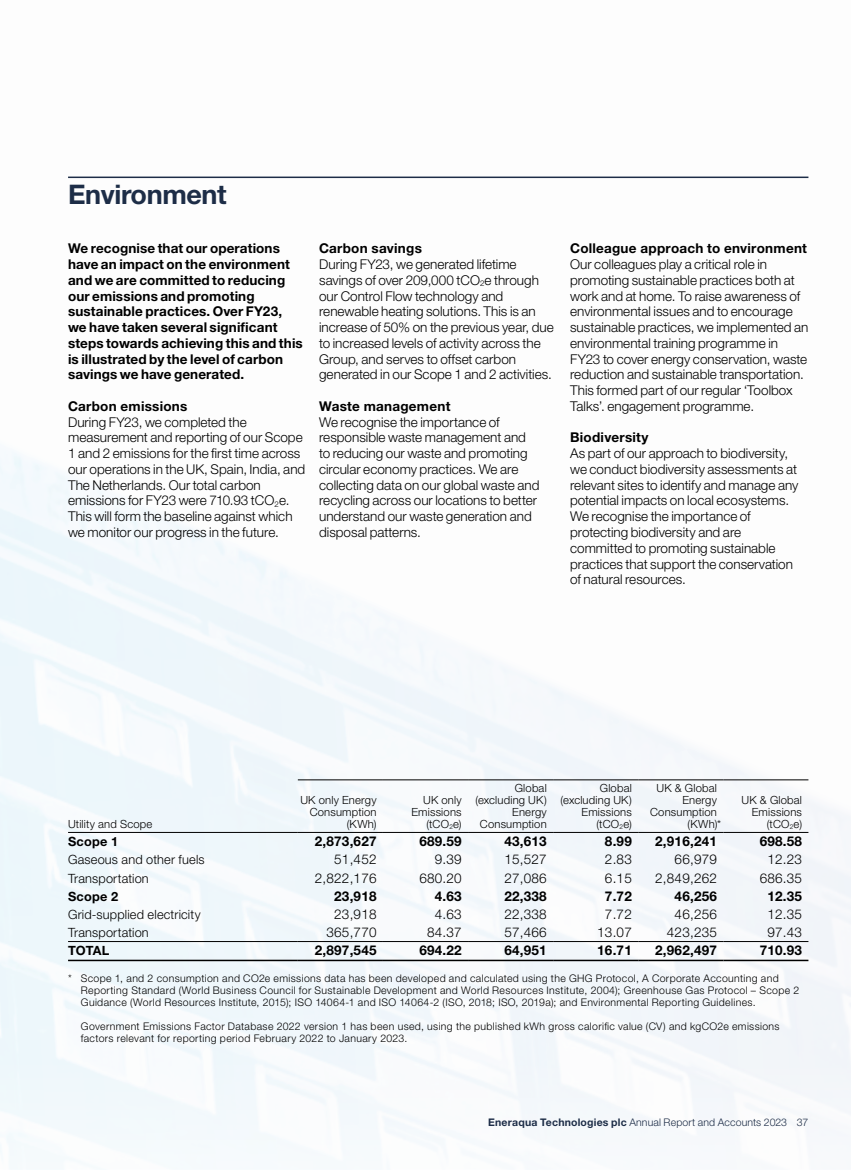
<style>
.page{position:relative;width:851px;height:1170px;background:#fff}
.page>*{position:absolute;margin:0;border:0;box-sizing:border-box;transform-origin:0 0}
.t1{font:700 27px "Helvetica Neue LT Std";letter-spacing:-.015em;color:#1d2d47}
.t2{font:300 13.5px/15.8px "Helvetica Neue LT Std";color:#000}
.t3{font:700 13.5px/15.8px "Helvetica Neue LT Std";letter-spacing:.01em;color:#000}
.t4{font:300 12.75px "Helvetica Neue LT Std";letter-spacing:.015em;color:#000}
.t5{font:700 12.75px "Helvetica Neue LT Std";letter-spacing:.02em;color:#000}
.t6{font:300 11.25px/12px "Helvetica Neue LT Std";letter-spacing:.015em;color:#000;text-align:right}
.t7{font:300 10.5px/12px "Helvetica Neue LT Std";letter-spacing:.035em;color:#000}
.t8{font:300 10.5px "Helvetica Neue LT Std";letter-spacing:.01em;color:#1d2d47}
.s1{font-size:6.6px}
.s2{font-weight:700}
</style>
<div class="page">
<hr style="left:298px;top:779px;width:85px;height:1px;background:#000">
<hr style="left:383px;top:779px;width:85px;height:1px;background:#000">
<hr style="left:468px;top:779px;width:85px;height:1px;background:#000">
<hr style="left:553px;top:779px;width:85px;height:1px;background:#000">
<hr style="left:638px;top:779px;width:85px;height:1px;background:#000">
<hr style="left:723px;top:779px;width:85px;height:1px;background:#000">
<hr style="left:298px;top:832px;width:85px;height:1px;background:#000">
<hr style="left:383px;top:832px;width:85px;height:1px;background:#000">
<hr style="left:468px;top:832px;width:85px;height:1px;background:#000">
<hr style="left:553px;top:832px;width:85px;height:1px;background:#000">
<hr style="left:638px;top:832px;width:85px;height:1px;background:#000">
<hr style="left:723px;top:832px;width:85px;height:1px;background:#000">
<hr style="left:68px;top:832px;width:230px;height:1px;background:#000">
<hr style="left:68px;top:941px;width:230px;height:1px;background:#000">
<hr style="left:298px;top:941px;width:85px;height:1px;background:#000">
<hr style="left:383px;top:941px;width:85px;height:1px;background:#000">
<hr style="left:468px;top:941px;width:85px;height:1px;background:#000">
<hr style="left:553px;top:941px;width:85px;height:1px;background:#000">
<hr style="left:638px;top:941px;width:85px;height:1px;background:#000">
<hr style="left:723px;top:941px;width:85px;height:1px;background:#000">
<hr style="left:68px;top:959px;width:230px;height:2px;background:#000">
<hr style="left:298px;top:959px;width:85px;height:2px;background:#000">
<hr style="left:383px;top:959px;width:85px;height:2px;background:#000">
<hr style="left:468px;top:959px;width:85px;height:2px;background:#000">
<hr style="left:553px;top:959px;width:85px;height:2px;background:#000">
<hr style="left:638px;top:959px;width:85px;height:2px;background:#000">
<hr style="left:723px;top:959px;width:85px;height:2px;background:#000">
<div style="left:0;top:1053px;width:850px;height:116px;background:#f6fafc"></div>
<hr style="left:68px;top:176px;width:740px;height:2px;background:#1d2d47">
<h1 class="t1" style="left:68px;top:178px;width:160px">Environment</h1>
<p class="t3" style="left:68px;top:240px;width:236px">We recognise that our operations have an impact on the environment and we are committed to reducing our emissions and promoting sustainable practices. Over FY23, we have taken several significant steps towards achieving this and this is illustrated by the level of carbon savings we have generated.</p>
<p class="t3" style="left:68px;top:398px;width:121px">Carbon emissions</p>
<p class="t2" style="left:68px;top:413px;width:239px">During FY23, we completed the measurement and reporting of our Scope 1 and 2 emissions for the first time across our operations in the UK, Spain, India, and The Netherlands. Our total carbon emissions for FY23 were 710.93 tCO<sub>2</sub>e.<br>This will form the baseline against which we monitor our progress in the future.</p>
<p class="t3" style="left:319px;top:240px;width:104px">Carbon savings</p>
<p class="t2" style="left:319px;top:256px;width:236px">During FY23, we generated lifetime savings of over 209,000 tCO<sub>2</sub>e through our Control Flow technology and renewable heating solutions. This is an increase of 50% on the previous year, due to increased levels of activity across the Group, and serves to offset carbon generated in our Scope 1 and 2 activities.</p>
<p class="t3" style="left:319px;top:398px;width:133px">Waste management</p>
<p class="t2" style="left:319px;top:413px;width:222px">We recognise the importance of responsible waste management and to reducing our waste and promoting circular economy practices. We are collecting data on our global waste and recycling across our locations to better understand our waste generation and disposal patterns.</p>
<p class="t3" style="left:570px;top:240px;width:238px">Colleague approach to environment</p>
<p class="t2" style="left:570px;top:256px;width:240px">Our colleagues play a critical role in promoting sustainable practices both at work and at home. To raise awareness of environmental issues and to encourage sustainable practices, we implemented an environmental training programme in FY23 to cover energy conservation, waste reduction and sustainable transportation.<br>This formed part of our regular ‘Toolbox Talks’. engagement programme.</p>
<p class="t3" style="left:570px;top:429px;width:80px">Biodiversity</p>
<p class="t2" style="left:570px;top:445px;width:230px">As part of our approach to biodiversity, we conduct biodiversity assessments at relevant sites to identify and manage any potential impacts on local ecosystems.<br>We recognise the importance of protecting biodiversity and are committed to promoting sustainable practices that support the conservation of natural resources.</p>
<p class="t6" style="left:68px;top:817px;width:86px">Utility and Scope</p>
<p class="t6" style="left:300px;top:793px;width:78px">UK only Energy<br>Consumption (KWh)</p>
<p class="t6" style="left:411px;top:793px;width:52px">UK only<br>Emissions (tCO<span class="s1">2</span>e)</p>
<p class="t6" style="left:475px;top:781px;width:73px">Global (excluding UK)<br>Energy<br>Consumption</p>
<p class="t6" style="left:560px;top:781px;width:73px">Global (excluding UK)<br>Emissions (tCO<span class="s1">2</span>e)</p>
<p class="t6" style="left:656px;top:781px;width:62px">UK &amp; Global</p>
<p class="t6" style="left:682px;top:793px;width:36px">Energy</p>
<p class="t6" style="left:650px;top:805px;width:68px">Consumption</p>
<p class="t6" style="left:687px;top:817px;width:35px">(KWh)*</p>
<p class="t6" style="left:741px;top:793px;width:62px">UK &amp; Global<br>Emissions (tCO<span class="s1">2</span>e)</p>
<p class="t5" style="left:68px;top:833px;width:52px">Scope 1</p>
<p class="t3" style="left:315px;top:833px;width:63px">2,873,627</p>
<p class="t3" style="left:419px;top:833px;width:44px">689.59</p>
<p class="t3" style="left:504px;top:833px;width:44px">43,613</p>
<p class="t3" style="left:605px;top:833px;width:28px">8.99</p>
<p class="t3" style="left:655px;top:833px;width:63px">2,916,241</p>
<p class="t3" style="left:759px;top:833px;width:44px">698.58</p>
<p class="t4" style="left:68px;top:852px;width:138px">Gaseous and other fuels</p>
<p class="t2" style="left:334px;top:851px;width:44px">51,452</p>
<p class="t2" style="left:434px;top:851px;width:28px">9.39</p>
<p class="t2" style="left:504px;top:851px;width:44px">15,527</p>
<p class="t2" style="left:605px;top:851px;width:28px">2.83</p>
<p class="t2" style="left:674px;top:851px;width:44px">66,979</p>
<p class="t2" style="left:767px;top:851px;width:36px">12.23</p>
<p class="t4" style="left:68px;top:870px;width:82px">Transportation</p>
<p class="t2" style="left:315px;top:869px;width:63px">2,822,176</p>
<p class="t2" style="left:419px;top:869px;width:44px">680.20</p>
<p class="t2" style="left:504px;top:869px;width:44px">27,086</p>
<p class="t2" style="left:605px;top:869px;width:28px">6.15</p>
<p class="t2" style="left:655px;top:869px;width:63px">2,849,262</p>
<p class="t2" style="left:759px;top:869px;width:44px">686.35</p>
<p class="t5" style="left:68px;top:888px;width:52px">Scope 2</p>
<p class="t3" style="left:334px;top:887px;width:44px">23,918</p>
<p class="t3" style="left:434px;top:887px;width:28px">4.63</p>
<p class="t3" style="left:504px;top:887px;width:44px">22,338</p>
<p class="t3" style="left:605px;top:887px;width:28px">7.72</p>
<p class="t3" style="left:674px;top:887px;width:44px">46,256</p>
<p class="t3" style="left:767px;top:887px;width:36px">12.35</p>
<p class="t4" style="left:68px;top:906px;width:134px">Grid-supplied electricity</p>
<p class="t2" style="left:334px;top:905px;width:44px">23,918</p>
<p class="t2" style="left:434px;top:905px;width:28px">4.63</p>
<p class="t2" style="left:504px;top:905px;width:44px">22,338</p>
<p class="t2" style="left:605px;top:905px;width:28px">7.72</p>
<p class="t2" style="left:674px;top:905px;width:44px">46,256</p>
<p class="t2" style="left:767px;top:905px;width:36px">12.35</p>
<p class="t4" style="left:68px;top:924px;width:82px">Transportation</p>
<p class="t2" style="left:326px;top:924px;width:52px">365,770</p>
<p class="t2" style="left:427px;top:924px;width:36px">84.37</p>
<p class="t2" style="left:504px;top:924px;width:44px">57,466</p>
<p class="t2" style="left:597px;top:924px;width:36px">13.07</p>
<p class="t2" style="left:666px;top:924px;width:52px">423,235</p>
<p class="t2" style="left:767px;top:924px;width:36px">97.43</p>
<p class="t5" style="left:68px;top:942px;width:43px">TOTAL</p>
<p class="t3" style="left:315px;top:942px;width:63px">2,897,545</p>
<p class="t3" style="left:419px;top:942px;width:44px">694.22</p>
<p class="t3" style="left:504px;top:942px;width:44px">64,951</p>
<p class="t3" style="left:597px;top:942px;width:36px">16.71</p>
<p class="t3" style="left:655px;top:942px;width:63px">2,962,497</p>
<p class="t3" style="left:759px;top:942px;width:44px">710.93</p>
<p class="t7" style="left:81px;top:971px;width:720px;text-indent:-13px">* Scope 1, and 2 consumption and CO2e emissions data has been developed and calculated using the GHG Protocol, A Corporate Accounting and<br>Reporting Standard (World Business Council for Sustainable Development and World Resources Institute, 2004); Greenhouse Gas Protocol – Scope 2<br>Guidance (World Resources Institute, 2015); ISO 14064-1 and ISO 14064-2 (ISO, 2018; ISO, 2019a); and Environmental Reporting Guidelines.</p>
<p class="t7" style="left:81px;top:1019px;width:700px">Government Emissions Factor Database 2022 version 1 has been used, using the published kWh gross calorific value (CV) and kgCO2e emissions factors relevant for reporting period February 2022 to January 2023.</p>
<p class="t8" style="left:488px;top:1116px;width:322px"><span class="s2">Eneraqua Technologies plc</span> Annual Report and Accounts 2023 37</p>
</div>
